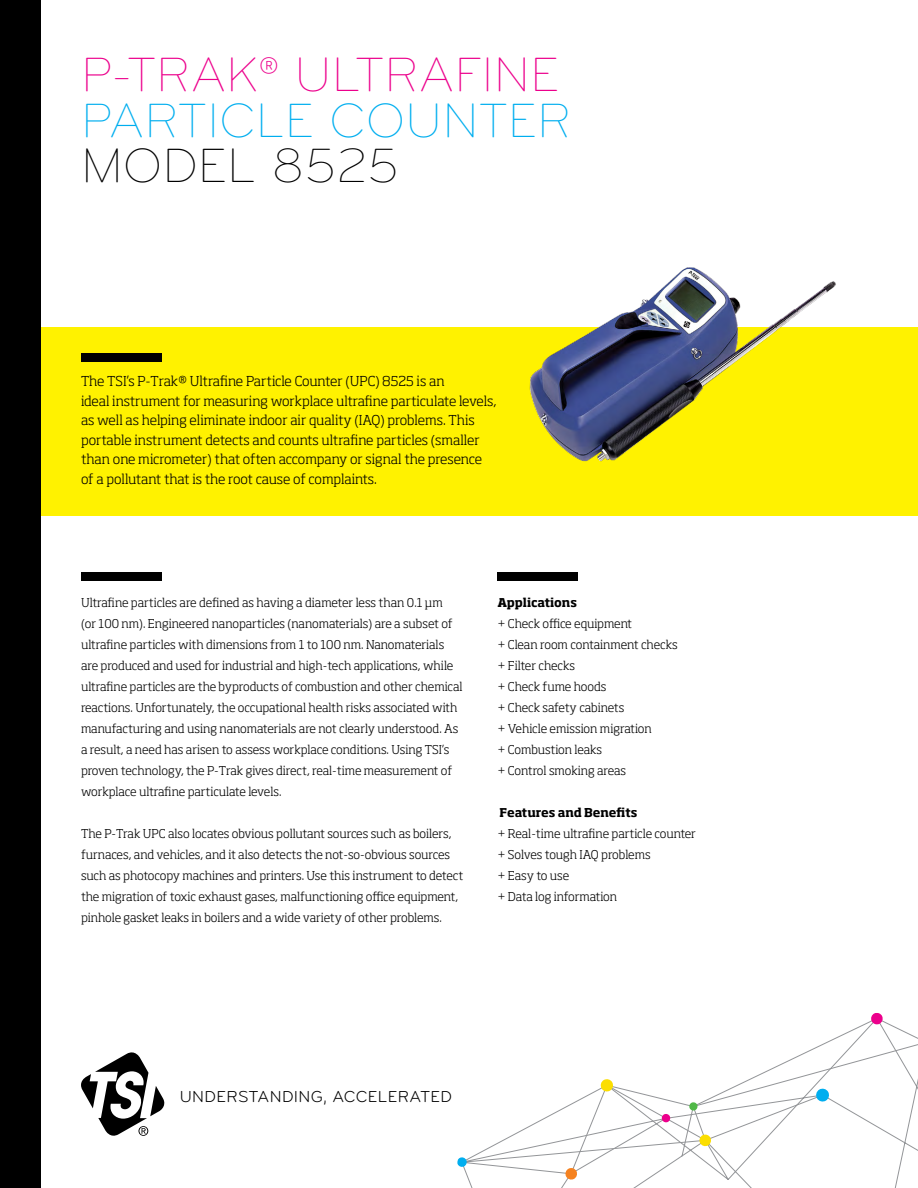
<style>
.page{position:relative;width:918px;height:1188px;background:#fff}
.page>*{position:absolute;margin:0;border:0;box-sizing:border-box;transform-origin:0 0}
.t1{font:300 49.95px/45.3px "Bryant Pro";color:#ec008c}
.t2{font:300 49.95px "Bryant Pro";color:#000}
.t3{font:16.5px "Bryant Pro";letter-spacing:.025em;color:#010101}
.Product_Description{font:300 13.5px/19.5px "Soho Std";letter-spacing:-.005em;color:#000}
.Features___Benefits{font:300 12px/21px "Soho Std";letter-spacing:-.005em;color:#000}
.t4{font:700 12px "Soho Std";letter-spacing:-.005em;color:#000}
.s1{color:#00aeef}
</style>
<div class="page">
<div style="left:27px;top:327px;width:891px;height:189px;background:#fff200"></div>
<svg style="left:81px;top:1052px;width:84px;height:84px"></svg>
<img style="left:529px;top:267px;width:307px;height:195px">
<div style="left:81px;top:354px;width:81px;height:8px;background:#000"></div>
<div style="left:497px;top:572px;width:81px;height:9px;background:#000"></div>
<div style="left:81px;top:572px;width:81px;height:9px;background:#000"></div>
<svg style="left:463px;top:1021px;width:455px;height:167px"></svg>
<svg style="left:689px;top:1102px;width:9px;height:9px"></svg>
<svg style="left:457px;top:1157px;width:10px;height:11px"></svg>
<svg style="left:565px;top:1167px;width:13px;height:13px"></svg>
<svg style="left:815px;top:1088px;width:15px;height:14px"></svg>
<svg style="left:600px;top:1078px;width:14px;height:14px"></svg>
<svg style="left:870px;top:1013px;width:13px;height:12px"></svg>
<svg style="left:699px;top:1134px;width:13px;height:13px"></svg>
<svg style="left:661px;top:1113px;width:10px;height:10px"></svg>
<div style="left:0;top:0;width:40px;height:1188px;background:#000"></div>
<p class="t1" style="left:81px;top:53px;width:492px">P-TRAK® ULTRAFINE<br><span class="s1">PARTICLE COUNTER</span></p>
<p class="t2" style="left:81px;top:137px;width:320px">MODEL 8525</p>
<p class="Product_Description" style="left:81px;top:371px;width:417px">The TSI’s P-Trak® Ultrafine Particle Counter (UPC) 8525 is an<br>ideal instrument for measuring workplace ultrafine particulate levels, as well as helping eliminate indoor air quality (IAQ) problems. This portable instrument detects and counts ultrafine particles (smaller than one micrometer) that often accompany or signal the presence of a pollutant that is the root cause of complaints.</p>
<p class="Features___Benefits" style="left:81px;top:592px;width:383px">Ultrafine particles are defined as having a diameter less than 0.1 μm<br>(or 100 nm). Engineered nanoparticles (nanomaterials) are a subset of ultrafine particles with dimensions from 1 to 100 nm. Nanomaterials are produced and used for industrial and high-tech applications, while ultrafine particles are the byproducts of combustion and other chemical reactions. Unfortunately, the occupational health risks associated with manufacturing and using nanomaterials are not clearly understood. As a result, a need has arisen to assess workplace conditions. Using TSI’s proven technology, the P-Trak gives direct, real-time measurement of workplace ultrafine particulate levels.</p>
<p class="Features___Benefits" style="left:81px;top:823px;width:384px">The P-Trak UPC also locates obvious pollutant sources such as boilers, furnaces, and vehicles, and it also detects the not-so-obvious sources such as photocopy machines and printers. Use this instrument to detect the migration of toxic exhaust gases, malfunctioning office equipment, pinhole gasket leaks in boilers and a wide variety of other problems.</p>
<p class="t4" style="left:497px;top:595px;width:81px">Applications</p>
<p class="Features___Benefits" style="left:497px;top:613px;width:136px">+ Check office equipment</p>
<p class="Features___Benefits" style="left:497px;top:634px;width:182px">+ Clean room containment checks</p>
<p class="Features___Benefits" style="left:497px;top:655px;width:79px">+ Filter checks</p>
<p class="Features___Benefits" style="left:497px;top:676px;width:111px">+ Check fume hoods</p>
<p class="Features___Benefits" style="left:497px;top:697px;width:129px">+ Check safety cabinets</p>
<p class="Features___Benefits" style="left:497px;top:718px;width:156px">+ Vehicle emission migration</p>
<p class="Features___Benefits" style="left:497px;top:739px;width:106px">+ Combustion leaks</p>
<p class="Features___Benefits" style="left:497px;top:760px;width:130px">+ Control smoking areas</p>
<p class="t4" style="left:500px;top:805px;width:139px">Features and Benefits</p>
<p class="Features___Benefits" style="left:497px;top:823px;width:200px">+ Real-time ultrafine particle counter</p>
<p class="Features___Benefits" style="left:497px;top:844px;width:155px">+ Solves tough IAQ problems</p>
<p class="Features___Benefits" style="left:497px;top:865px;width:73px">+ Easy to use</p>
<p class="Features___Benefits" style="left:497px;top:886px;width:121px">+ Data log information</p>
<p class="t3" style="left:180px;top:1087px;width:274px">UNDERSTANDING, ACCELERATED</p>
</div>
